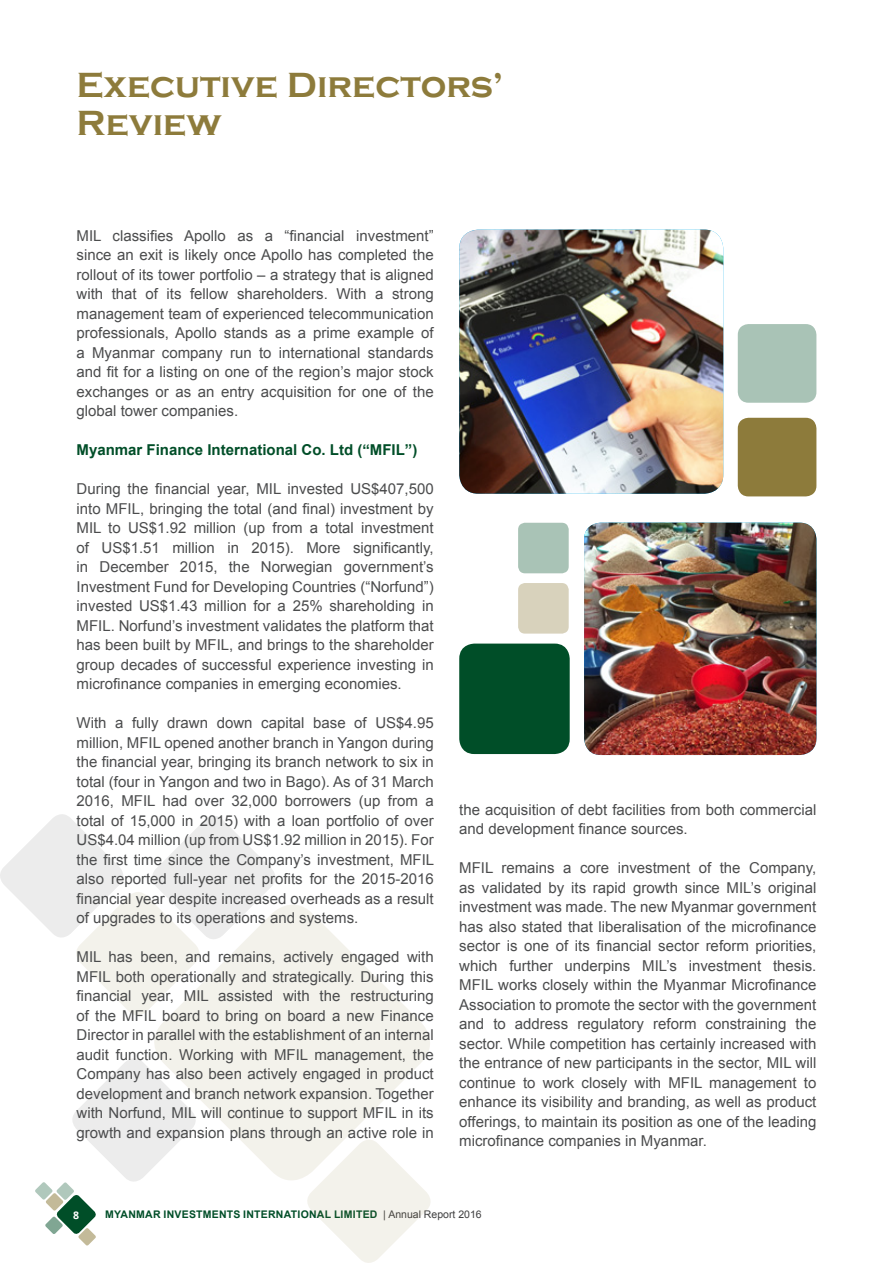
<style>
.page{position:relative;width:893px;height:1263px;background:#fff}
.page>*{position:absolute;margin:0;border:0;box-sizing:border-box;transform-origin:0 0}
.t1{font:700 36px "Copperplate Gothic";color:#8d7b3b}
.t2{font:15px/19.5px "Arial";color:#4b4c4d;text-align:justify}
.t3{font:700 15px "Arial";color:#004e28}
.t4{font:700 10.5px "Arial";letter-spacing:.025em;color:#004e28}
.t5{font:700 10.5px "Open Sans";color:#fff}
.s1{font-weight:400;color:#3e3e3f}
</style>
<div class="page">
<svg style="left:154px;top:905px;width:276px;height:275px;fill:#f3f2eb"></svg>
<svg style="left:35px;top:1053px;width:166px;height:193px"></svg>
<svg style="left:0;top:814px;width:281px;height:206px"></svg>
<svg style="left:302px;top:1134px;width:129px;height:129px"></svg>
<img style="left:459px;top:230px;width:264px;height:264px">
<img style="left:584px;top:523px;width:232px;height:232px">
<div style="left:459px;top:644px;width:111px;height:110px;background:#004e28;border-radius:15px"></div>
<div style="left:738px;top:418px;width:78px;height:78px;background:#8d7b3b;border-radius:11px"></div>
<div style="left:518px;top:583px;width:51px;height:51px;background:#d8d2bc;border-radius:7px"></div>
<div style="left:738px;top:324px;width:78px;height:79px;background:#a9c3b6;border-radius:11px"></div>
<div style="left:518px;top:523px;width:51px;height:50px;background:#a9c3b6;border-radius:7px"></div>
<p class="t1" style="left:77px;top:65px;width:429px">Executive Directors’</p>
<p class="t1" style="left:77px;top:103px;width:146px">Review</p>
<p class="t2" style="left:77px;top:226px;width:359px">MIL classifies Apollo as a “financial investment” since an exit is likely once Apollo has completed the rollout of its tower portfolio – a strategy that is aligned with that of its fellow shareholders. With a strong management team of experienced telecommunication professionals, Apollo stands as a prime example of a Myanmar company run to international standards and fit for a listing on one of the region’s major stock exchanges or as an entry acquisition for one of the global tower companies.</p>
<p class="t3" style="left:77px;top:440px;width:342px">Myanmar Finance International Co. Ltd (“MFIL”)</p>
<p class="t2" style="left:77px;top:479px;width:359px">During the financial year, MIL invested US$407,500 into MFIL, bringing the total (and final) investment by MIL to US$1.92 million (up from a total investment of US$1.51 million in 2015). More significantly, in December 2015, the Norwegian government’s Investment Fund for Developing Countries (“Norfund”) invested US$1.43 million for a 25% shareholding in MFIL. Norfund’s investment validates the platform that has been built by MFIL, and brings to the shareholder group decades of successful experience investing in microfinance companies in emerging economies.</p>
<p class="t2" style="left:77px;top:713px;width:359px">With a fully drawn down capital base of US$4.95 million, MFIL opened another branch in Yangon during the financial year, bringing its branch network to six in total (four in Yangon and two in Bago). As of 31 March 2016, MFIL had over 32,000 borrowers (up from a total of 15,000 in 2015) with a loan portfolio of over US$4.04 million (up from US$1.92 million in 2015). For the first time since the Company’s investment, MFIL also reported full-year net profits for the 2015-2016 financial year despite increased overheads as a result of upgrades to its operations and systems.</p>
<p class="t2" style="left:77px;top:947px;width:359px">MIL has been, and remains, actively engaged with MFIL both operationally and strategically. During this financial year, MIL assisted with the restructuring of the MFIL board to bring on board a new Finance Director in parallel with the establishment of an internal audit function. Working with MFIL management, the Company has also been actively engaged in product development and branch network expansion. Together with Norfund, MIL will continue to support MFIL in its growth and expansion plans through an active role in</p>
<p class="t2" style="left:459px;top:800px;width:359px">the acquisition of debt facilities from both commercial and development finance sources.</p>
<p class="t2" style="left:459px;top:858px;width:359px">MFIL remains a core investment of the Company, as validated by its rapid growth since MIL’s original investment was made. The new Myanmar government has also stated that liberalisation of the microfinance sector is one of its financial sector reform priorities, which further underpins MIL’s investment thesis.<br>MFIL works closely within the Myanmar Microfinance Association to promote the sector with the government and to address regulatory reform constraining the sector. While competition has certainly increased with the entrance of new participants in the sector, MIL will continue to work closely with MFIL management to enhance its visibility and branding, as well as product offerings, to maintain its position as one of the leading microfinance companies in Myanmar.</p>
<p class="t5" style="left:73px;top:1207px;width:7px">8</p>
<p class="t4" style="left:105px;top:1207px;width:378px">MYANMAR INVESTMENTS INTERNATIONAL LIMITED <span class="s1">| Annual Report 2016</span></p>
</div>
